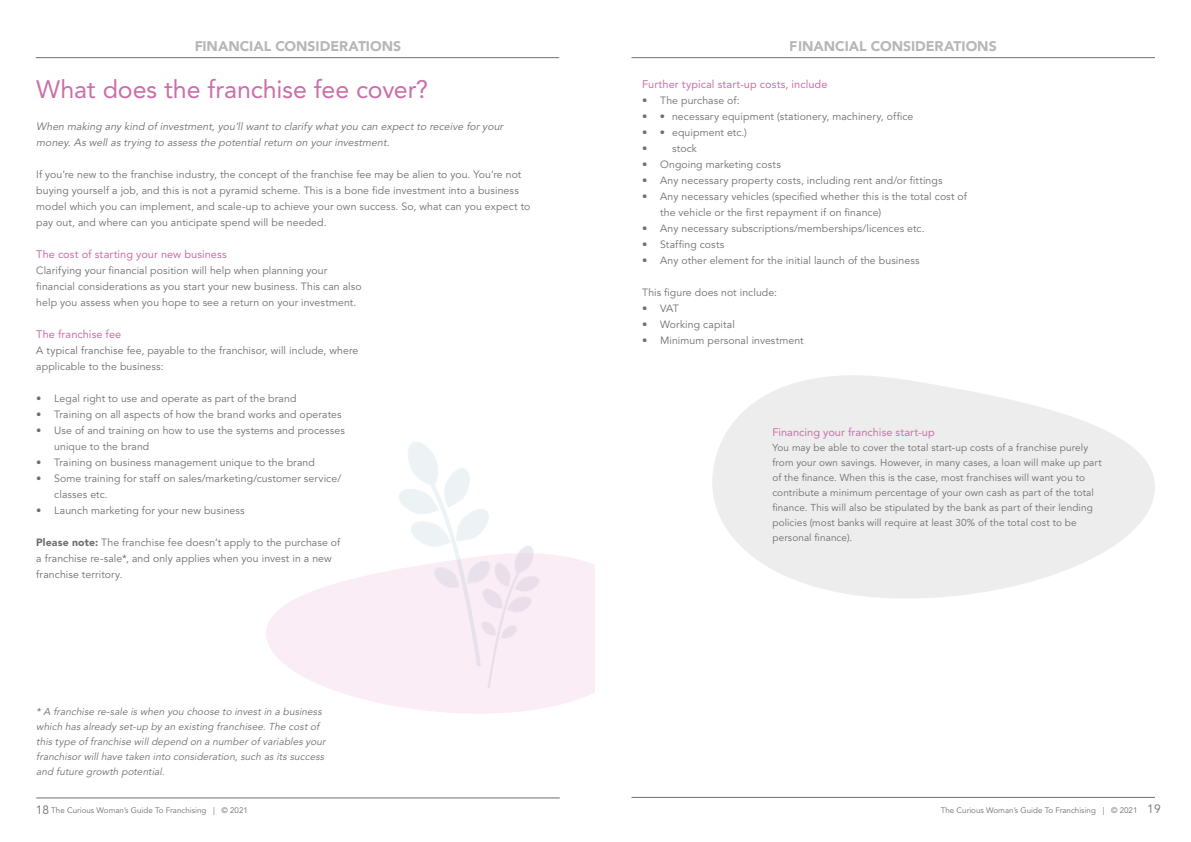
<style>
.page{position:relative;width:1191px;height:842px;background:#fff}
.page>*{position:absolute;margin:0;border:0;box-sizing:border-box;transform-origin:0 0}
.t1{font:25px "Avenir LT Pro";letter-spacing:-.005em;color:#c96fa8}
.t2{font:900 14px "Avenir";color:#6d6e71}
.t3{font:11px "Avenir LT Pro";letter-spacing:.005em;color:#c96fa8}
.t4{font:10.5px/16px "Avenir LT Pro";letter-spacing:.01em;color:#6d6e71}
.t5{font:italic 10.5px/16px "Avenir LT Pro";color:#6d6e71}
.t6{font:10px/15px "Avenir LT Pro";letter-spacing:.01em;color:#6d6e71}
.t7{font:italic 10px/15px "Avenir LT Pro";letter-spacing:.02em;color:#6d6e71}
.t8{font:8px "Avenir LT Pro";color:#6d6e71}
.s1{font-weight:900}
.s2{font-size:12px}
</style>
<div class="page">
<hr style="left:36px;top:798px;width:524px;height:1px;background:#6d6e71">
<hr style="left:631px;top:797px;width:524px;height:1px;background:#6d6e71">
<hr style="left:36px;top:57px;width:523px;height:1px;background:#6d6e71">
<hr style="left:631px;top:57px;width:524px;height:1px;background:#6d6e71">
<svg style="left:266px;top:553px;width:329px;height:161px;fill:#faedf5"></svg>
<svg style="left:398px;top:442px;width:141px;height:246px"></svg>
<svg style="left:712px;top:375px;width:443px;height:223px;fill:#ededed"></svg>
<h2 class="t2" style="left:194px;top:34px;width:208px">FINANCIAL CONSIDERATIONS</h2>
<h2 class="t2" style="left:789px;top:34px;width:208px">FINANCIAL CONSIDERATIONS</h2>
<h1 class="t1" style="left:36px;top:74px;width:393px">What does the franchise fee cover?</h1>
<p class="t5" style="left:36px;top:119px;width:470px">When making any kind of investment, you’ll want to clarify what you can expect to receive for your money. As well as trying to assess the potential return on your investment.</p>
<p class="t4" style="left:36px;top:167px;width:495px">If you’re new to the franchise industry, the concept of the franchise fee may be alien to you. You’re not buying yourself a job, and this is not a pyramid scheme. This is a bone fide investment into a business model which you can implement, and scale-up to achieve your own success. So, what can you expect to pay out, and where can you anticipate spend will be needed.</p>
<p class="t3" style="left:642px;top:77px;width:187px">Further typical start-up costs, include</p>
<p class="t4" style="left:642px;top:92px;width:99px">• The purchase of:</p>
<p class="t4" style="left:642px;top:108px;width:273px">• necessary equipment (stationery, machinery, office</p>
<p class="t4" style="left:642px;top:124px;width:106px">• equipment etc.)</p>
<p class="t4" style="left:642px;top:140px;width:56px">• stock</p>
<p class="t4" style="left:642px;top:156px;width:140px">• Ongoing marketing costs</p>
<p class="t4" style="left:642px;top:172px;width:302px">• Any necessary property costs, including rent and/or fittings</p>
<p class="t4" style="left:660px;top:188px;width:308px;text-indent:-18px">• Any necessary vehicles (specified whether this is the total cost of the vehicle or the first repayment if on finance)</p>
<p class="t4" style="left:642px;top:220px;width:284px">• Any necessary subscriptions/memberships/licences etc.</p>
<p class="t4" style="left:642px;top:236px;width:84px">• Staffing costs</p>
<p class="t4" style="left:642px;top:252px;width:279px">• Any other element for the initial launch of the business</p>
<p class="t4" style="left:642px;top:284px;width:136px">This figure does not include:</p>
<p class="t4" style="left:642px;top:300px;width:38px">• VAT</p>
<p class="t4" style="left:642px;top:316px;width:94px">• Working capital</p>
<p class="t4" style="left:642px;top:332px;width:163px">• Minimum personal investment</p>
<p class="t4" style="left:660px;top:109px;width:7px">• •</p>
<p class="t3" style="left:36px;top:248px;width:192px">The cost of starting your new business</p>
<p class="t4" style="left:36px;top:263px;width:327px">Clarifying your financial position will help when planning your financial considerations as you start your new business. This can also help you assess when you hope to see a return on your investment.</p>
<p class="t3" style="left:36px;top:328px;width:87px">The franchise fee</p>
<p class="t4" style="left:36px;top:343px;width:324px">A typical franchise fee, payable to the franchisor, will include, where applicable to the business:</p>
<p class="t4" style="left:36px;top:391px;width:262px">• Legal right to use and operate as part of the brand</p>
<p class="t4" style="left:36px;top:407px;width:307px">• Training on all aspects of how the brand works and operates</p>
<p class="t4" style="left:54px;top:423px;width:292px;text-indent:-18px">• Use of and training on how to use the systems and processes unique to the brand</p>
<p class="t4" style="left:36px;top:455px;width:280px">• Training on business management unique to the brand</p>
<p class="t4" style="left:54px;top:471px;width:288px;text-indent:-18px">• Some training for staff on sales/marketing/customer service/ classes etc.</p>
<p class="t4" style="left:36px;top:503px;width:210px">• Launch marketing for your new business</p>
<p class="t4" style="left:36px;top:535px;width:305px"><span class="s1">Please note:</span> The franchise fee doesn’t apply to the purchase of a franchise re-sale*, and only applies when you invest in a new franchise territory.</p>
<p class="t3" style="left:772px;top:426px;width:164px">Financing your franchise start-up</p>
<p class="t6" style="left:772px;top:440px;width:331px">You may be able to cover the total start-up costs of a franchise purely from your own savings. However, in many cases, a loan will make up part of the finance. When this is the case, most franchises will want you to contribute a minimum percentage of your own cash as part of the total finance. This will also be stipulated by the bank as part of their lending policies (most banks will require at least 30% of the total cost to be personal finance).</p>
<p class="t7" style="left:36px;top:705px;width:293px">* A franchise re-sale is when you choose to invest in a business which has already set-up by an existing franchisee. The cost of this type of franchise will depend on a number of variables your franchisor will have taken into consideration, such as its success and future growth potential.</p>
<p class="t8" style="left:36px;top:806px;width:214px"><span class="s2">18</span> The Curious Woman’s Guide To Franchising | © 2021</p>
<p class="t8" style="left:941px;top:805px;width:221px">The Curious Woman’s Guide To Franchising | © 2021 <span class="s2">19</span></p>
</div>
